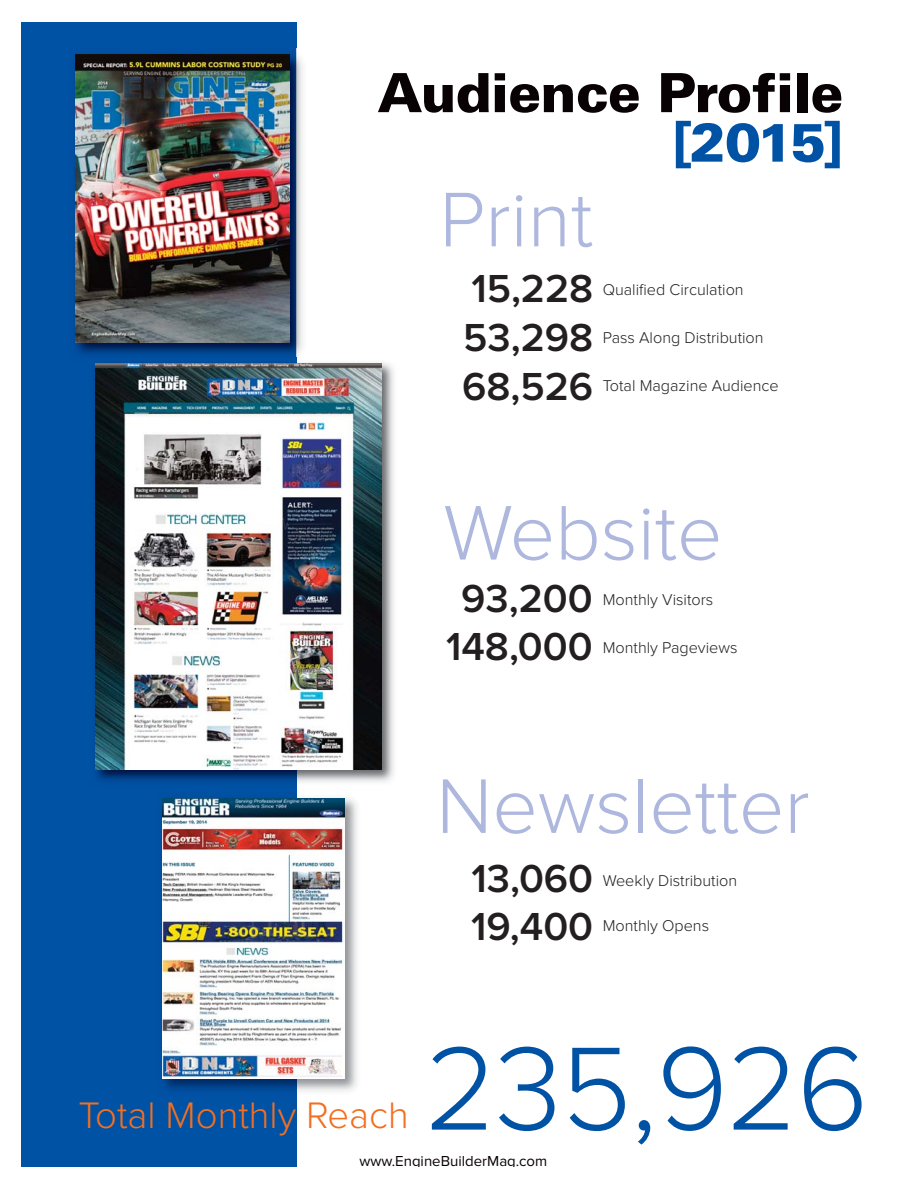
<style>
.page{position:relative;width:918px;height:1188px;background:#fff}
.page>*{position:absolute;margin:0;border:0;box-sizing:border-box;transform-origin:0 0}
.t1{font:300 122.7px "Proxima Nova";letter-spacing:-.01em;color:#0052a4}
.t2{font:300 80.1px "Proxima Nova";color:#aeb7dd}
.t3{font:900 54.15px "Univers";letter-spacing:-.015em;color:#090204}
.t4{font:900 54.15px "Univers";color:#0052a4}
.t5{font:600 40.5px/48.6px "Proxima Nova";color:#231f20;text-align:justify}
.t6{font:300 38.25px "Proxima Nova";color:#f36f21}
.t7{font:300 16.2px "Proxima Nova";color:#231f20}
.t8{font:15px "Proxima Nova";color:#090204}
</style>
<div class="page">
<div style="left:21px;top:22px;width:275px;height:1145px;background:#0052a4"></div>
<img style="left:95px;top:362px;width:299px;height:426px">
<img style="left:96px;top:364px;width:286px;height:406px">
<img style="left:162px;top:792px;width:195px;height:305px">
<img style="left:162px;top:799px;width:183px;height:280px">
<img style="left:296px;top:48px;width:7px;height:309px">
<img style="left:75px;top:54px;width:221px;height:301px">
<img style="left:76px;top:55px;width:214px;height:287px">
<h3 class="t3" style="left:377px;top:59px;width:468px">Audience Profile</h3>
<h3 class="t4" style="left:673px;top:108px;width:172px">[2015]</h3>
<h2 class="t2" style="left:439px;top:183px;width:155px">Print</h2>
<h3 class="t5" style="left:462px;top:265px;width:133px">15,228<br>53,298<br>68,526</h3>
<p class="t7" style="left:603px;top:282px;width:142px">Qualified Circulation</p>
<p class="t7" style="left:603px;top:330px;width:162px">Pass Along Distribution</p>
<p class="t7" style="left:603px;top:378px;width:177px">Total Magazine Audience</p>
<h2 class="t2" style="left:443px;top:496px;width:280px">Website</h2>
<h3 class="t5" style="left:446px;top:575px;width:148px;text-align:center">93,200<br>148,000</h3>
<p class="t7" style="left:603px;top:592px;width:112px">Monthly Visitors</p>
<p class="t7" style="left:603px;top:640px;width:136px">Monthly Pageviews</p>
<h2 class="t2" style="left:436px;top:770px;width:375px">Newsletter</h2>
<h3 class="t5" style="left:471px;top:855px;width:124px">13,060<br>19,400</h3>
<p class="t7" style="left:603px;top:873px;width:136px">Weekly Distribution</p>
<p class="t7" style="left:603px;top:918px;width:108px">Monthly Opens</p>
<h3 class="t6" style="left:78px;top:1098px;width:332px">Total Monthly Reach</h3>
<h1 class="t1" style="left:425px;top:1033px;width:445px">235,926</h1>
<p class="t8" style="left:359px;top:1152px;width:189px">www.EngineBuilderMag.com</p>
</div>
